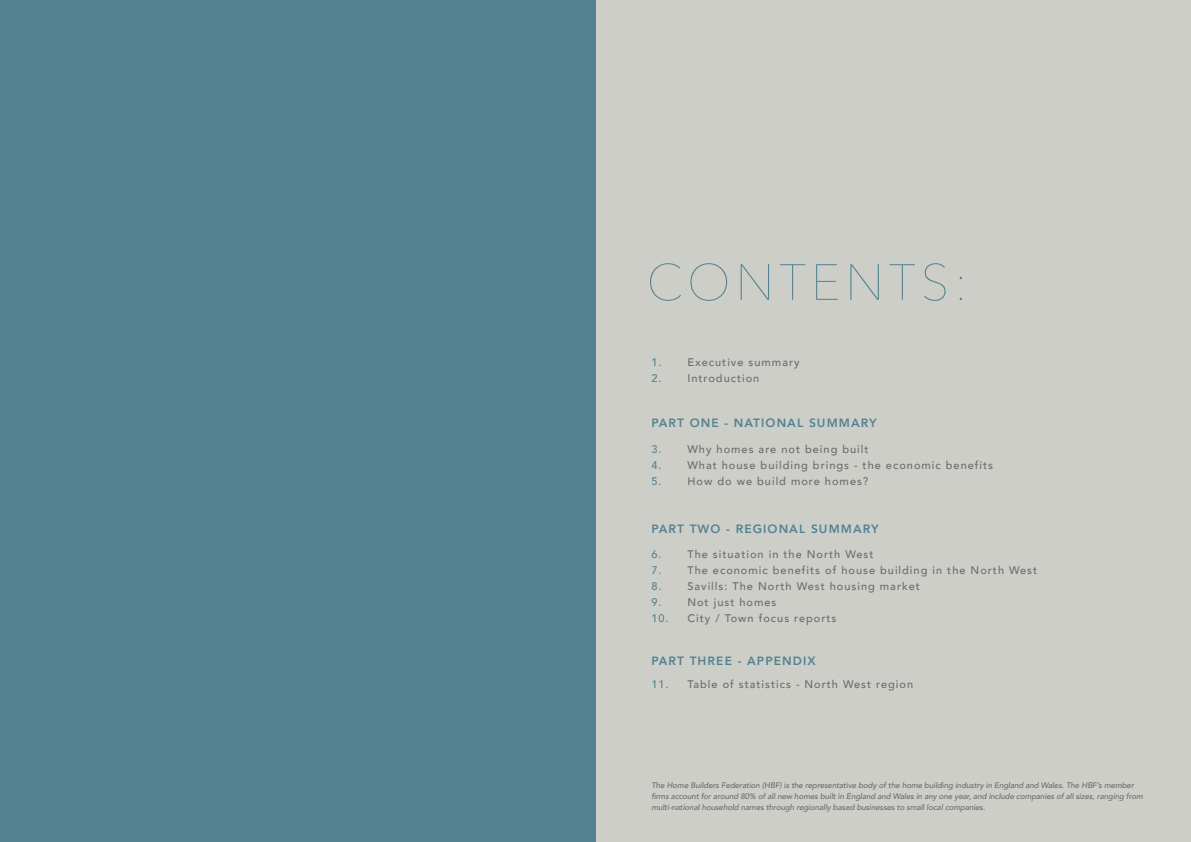
<style>
.page{position:relative;width:1191px;height:842px;background:#fff}
.page>*{position:absolute;margin:0;border:0;box-sizing:border-box;transform-origin:0 0}
.t1{font:200 50.4px "Avenir Next";letter-spacing:.09em;color:#538291}
.t2{font:800 12px "Avenir";letter-spacing:.09em;color:#538291}
.t3{font:500 11px "Avenir";letter-spacing:.09em;color:#6a6b6e}
.t4{font:italic 500 8px/11px "Avenir";letter-spacing:-.01em;color:#6a6b6c}
.s1{color:#538291}
</style>
<div class="page">
<div style="left:595px;top:0;width:596px;height:842px;background:#cdcec8"></div>
<div style="left:0;top:0;width:595px;height:842px;background:#538291"></div>
<p class="t1" style="left:646px;top:240px;width:323px">CONTENTS:</p>
<p class="t3" style="left:651px;top:353px;width:150px"><span class="s1">1.</span> Executive summary</p>
<p class="t3" style="left:651px;top:369px;width:110px"><span class="s1">2.</span> Introduction</p>
<p class="t2" style="left:651px;top:413px;width:227px">PART ONE - NATIONAL SUMMARY</p>
<p class="t3" style="left:651px;top:440px;width:219px"><span class="s1">3.</span> Why homes are not being built</p>
<p class="t3" style="left:651px;top:456px;width:343px"><span class="s1">4.</span> What house building brings - the economic benefits</p>
<p class="t3" style="left:651px;top:472px;width:219px"><span class="s1">5.</span> How do we build more homes?</p>
<p class="t2" style="left:651px;top:519px;width:229px">PART TWO - REGIONAL SUMMARY</p>
<p class="t3" style="left:651px;top:545px;width:224px"><span class="s1">6.</span> The situation in the North West</p>
<p class="t3" style="left:651px;top:561px;width:387px"><span class="s1">7.</span> The economic benefits of house building in the North West</p>
<p class="t3" style="left:651px;top:577px;width:270px"><span class="s1">8.</span> Savills: The North West housing market</p>
<p class="t3" style="left:651px;top:593px;width:127px"><span class="s1">9.</span> Not just homes</p>
<p class="t3" style="left:651px;top:609px;width:187px"><span class="s1">10.</span> City / Town focus reports</p>
<p class="t2" style="left:651px;top:652px;width:166px">PART THREE - APPENDIX</p>
<p class="t3" style="left:651px;top:675px;width:263px"><span class="s1">11.</span> Table of statistics - North West region</p>
<p class="t4" style="left:651px;top:779px;width:493px">The Home Builders Federation (HBF) is the representative body of the home building industry in England and Wales. The HBF’s member firms account for around 80% of all new homes built in England and Wales in any one year, and include companies of all sizes, ranging from multi-national household names through regionally based businesses to small local companies.</p>
</div>
